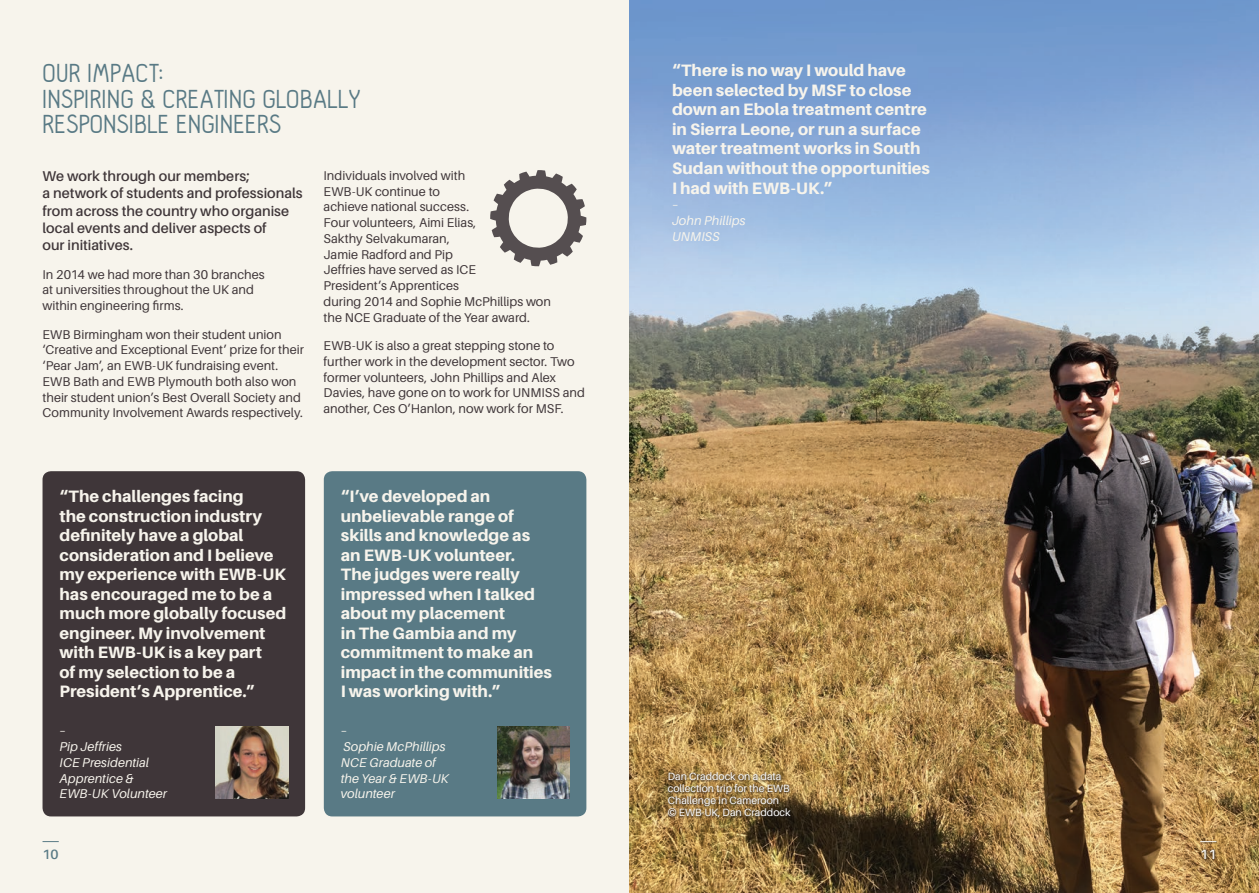
<style>
.page{position:relative;width:1259px;height:893px;background:#fff}
.page>*{position:absolute;margin:0;border:0;box-sizing:border-box;transform-origin:0 0}
.Body_Copy{font:27px/25.5px "Hallo Sans";color:#597a85}
.Body_Copy-2{font:800 16.5px/19.5px "Aileron";color:#f7f4ec}
.Body_Copy-3{font:600 14.25px/17.2px "Aileron";color:#3f3639}
.Heading{font:600 13.5px "Aileron";color:#597a85}
.Heading-2{font:600 13.5px "Aileron";color:#f7f4ec}
.Body_Copy-4{font:12.75px/15.8px "Aileron";color:#3f3639}
.Body_Copy-5{font:italic 12.75px/15.8px "Aileron";letter-spacing:.005em;color:#f7f4ec}
.Heading-3{font:10.5px/12px "Aileron";color:#fff}
</style>
<div class="page">
<div style="left:0;top:0;width:629px;height:893px;background:#f7f4ec"></div>
<img style="left:629px;top:0;width:630px;height:893px">
<div style="left:324px;top:471px;width:262px;height:345px;background:#597a85;border-radius:9px"></div>
<img style="left:497px;top:726px;width:72px;height:72px">
<div style="left:43px;top:471px;width:262px;height:345px;background:#3f3639;border-radius:9px"></div>
<img style="left:216px;top:726px;width:72px;height:72px">
<svg style="left:490px;top:170px;width:96px;height:96px"></svg>
<svg style="left:43px;top:841px;width:16px;height:1px"></svg>
<svg style="left:1198px;top:839px;width:20px;height:21px"></svg>
<svg style="left:1200px;top:841px;width:16px;height:1px"></svg>
<svg style="left:666px;top:771px;width:126px;height:49px;background:#85693d"></svg>
<p class="Body_Copy" style="left:43px;top:62px;width:320px">OUR IMPACT:<br>INSPIRING &amp; CREATING GLOBALLY<br>RESPONSIBLE ENGINEERS</p>
<p class="Body_Copy-3" style="left:43px;top:168px;width:262px">We work through our members;<br>a network of students and professionals from across the country who organise local events and deliver aspects of<br>our initiatives.</p>
<p class="Body_Copy-4" style="left:43px;top:266px;width:224px">In 2014 we had more than 30 branches at universities throughout the UK and within engineering firms.</p>
<p class="Body_Copy-4" style="left:43px;top:326px;width:263px">EWB Birmingham won their student union ‘Creative and Exceptional Event’ prize for their ‘Pear Jam’, an EWB-UK fundraising event.<br>EWB Bath and EWB Plymouth both also won their student union’s Best Overall Society and Community Involvement Awards respectively.</p>
<p class="Body_Copy-4" style="left:323px;top:168px;width:229px">Individuals involved with<br>EWB-UK continue to<br>achieve national success.<br>Four volunteers, Aimi Elias,<br>Sakthy Selvakumaran,<br>Jamie Radford and Pip<br>Jeffries have served as ICE<br>President’s Apprentices<br>during 2014 and Sophie McPhillips won the NCE Graduate of the Year award.</p>
<p class="Body_Copy-4" style="left:323px;top:338px;width:263px">EWB-UK is also a great stepping stone to further work in the development sector. Two former volunteers, John Phillips and Alex Davies, have gone on to work for UNMISS and another, Ces O’Hanlon, now work for MSF.</p>
<p class="Body_Copy-2" style="left:60px;top:487px;width:228px">“The challenges facing<br>the construction industry definitely have a global consideration and I believe my experience with EWB-UK has encouraged me to be a much more globally focused engineer. My involvement with EWB-UK is a key part<br>of my selection to be a<br>President’s Apprentice.”</p>
<p class="Body_Copy-5" style="left:60px;top:723px;width:109px">–<br>Pip Jeffries<br>ICE Presidential<br>Apprentice &amp;<br>EWB-UK Volunteer</p>
<p class="Body_Copy-5" style="left:341px;top:723px;width:110px">–<br>Sophie McPhillips<br>NCE Graduate of the Year &amp; EWB-UK volunteer</p>
<p class="Body_Copy-2" style="left:341px;top:487px;width:213px">“I’ve developed an unbelievable range of skills and knowledge as an EWB-UK volunteer.<br>The judges were really impressed when I talked about my placement<br>in The Gambia and my commitment to make an impact in the communities<br>I was working with.”</p>
<p class="Body_Copy-2" style="left:672px;top:61px;width:259px">“There is no way I would have been selected by MSF to close down an Ebola treatment centre in Sierra Leone, or run a surface water treatment works in South<br>Sudan without the opportunities<br>I had with EWB-UK.”</p>
<p class="Body_Copy-5" style="left:672px;top:197px;width:75px">–<br>John Phillips<br>UNMISS</p>
<p class="Heading-3" style="left:668px;top:771px;width:124px">Dan Craddock on a data collection trip for the EWB<br>Challenge in Cameroon<br>© EWB-UK, Dan Craddock</p>
<p class="Heading" style="left:43px;top:847px;width:18px">10</p>
<p class="Heading-2" style="left:1200px;top:847px;width:18px">11</p>
</div>
